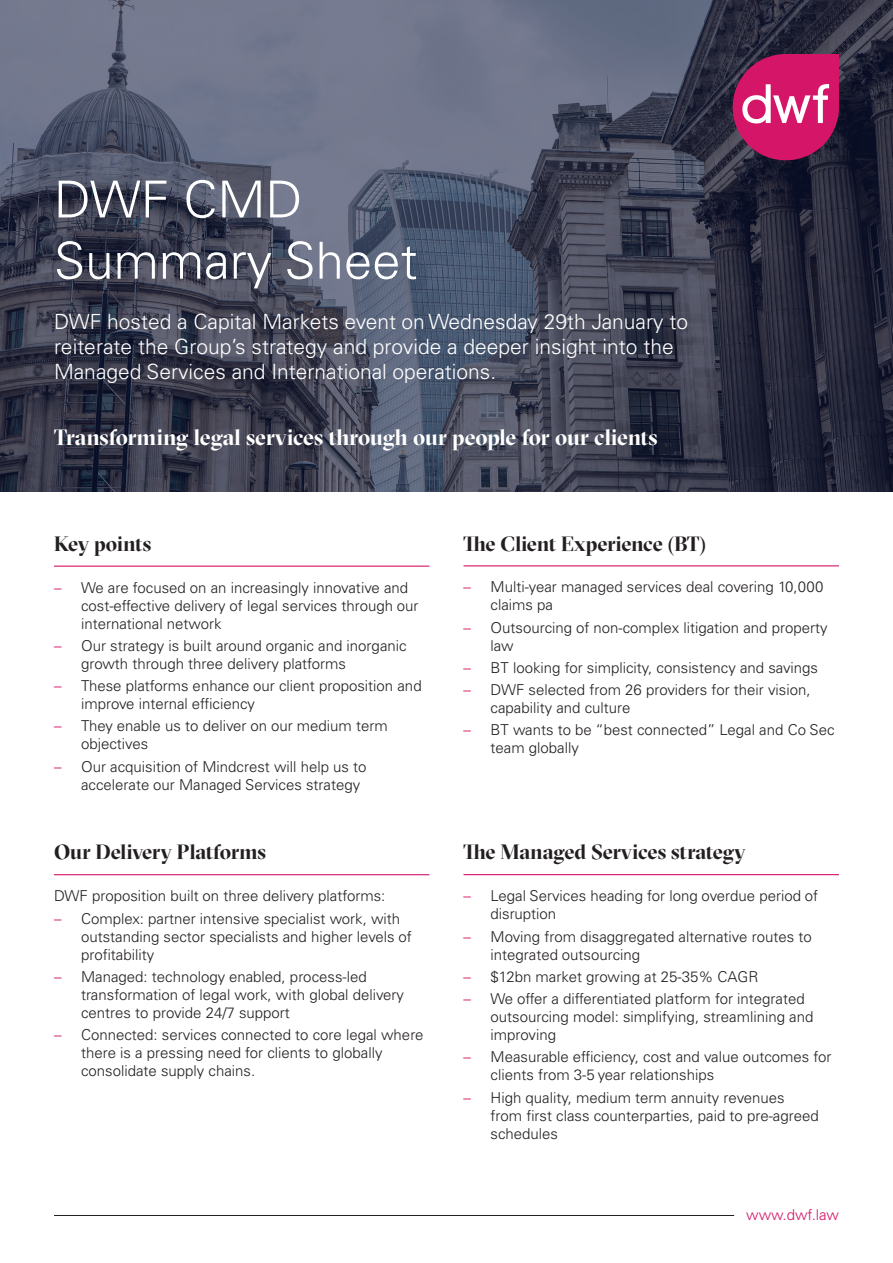
<style>
.page{position:relative;width:893px;height:1263px;background:#fff}
.page>*{position:absolute;margin:0;border:0;box-sizing:border-box;transform-origin:0 0}
.t1{font:300 51px/61.2px "Univers LT Pro 45";color:#fff}
.t2{font:700 22.5px "GT Sectra Display";letter-spacing:-.01em;color:#fff}
.t3{font:300 21px/25.2px "Univers LT Pro 45";color:#fff}
.t4{font:700 21px "GT Sectra Display";letter-spacing:-.01em;color:#231f20}
.t5{font:300 15px/18px "Univers LT Pro 45";color:#231f20}
.t6{font:300 15px "Univers LT Pro 45";color:#d51567}
.s1{color:#d51567}
</style>
<div class="page">
<svg style="left:0;top:0;width:893px;height:491px;background:#474c5f"></svg>
<hr style="left:54px;top:566px;width:375px;height:1px;background:#d51567">
<hr style="left:54px;top:874px;width:375px;height:1px;background:#d51567">
<hr style="left:463px;top:874px;width:376px;height:1px;background:#d51567">
<hr style="left:463px;top:565px;width:376px;height:1px;background:#d51567">
<svg style="left:733px;top:54px;width:106px;height:106px;background:#be3170"></svg>
<hr style="left:54px;top:1215px;width:680px;height:1px;background:#231f20">
<h1 class="t1" style="left:54px;top:167px;width:365px">DWF CMD<br>Summary Sheet</h1>
<h3 class="t3" style="left:54px;top:308px;width:636px">DWF hosted a Capital Markets event on Wednesday 29th January to reiterate the Group’s strategy and provide a deeper insight into the<br>Managed Services and International operations.</h3>
<h2 class="t2" style="left:54px;top:424px;width:605px">Transforming legal services through our people for our clients</h2>
<h3 class="t4" style="left:54px;top:531px;width:99px">Key points</h3>
<p class="t5" style="left:81px;top:578px;width:339px;text-indent:-27px"><span class="s1">–</span> We are focused on an increasingly innovative and cost-effective delivery of legal services through our international network</p>
<p class="t5" style="left:81px;top:636px;width:327px;text-indent:-27px"><span class="s1">–</span> Our strategy is built around organic and inorganic growth through three delivery platforms</p>
<p class="t5" style="left:81px;top:676px;width:342px;text-indent:-27px"><span class="s1">–</span> These platforms enhance our client proposition and improve internal efficiency</p>
<p class="t5" style="left:81px;top:717px;width:308px;text-indent:-27px"><span class="s1">–</span> They enable us to deliver on our medium term objectives</p>
<p class="t5" style="left:81px;top:757px;width:287px;text-indent:-27px"><span class="s1">–</span> Our acquisition of Mindcrest will help us to accelerate our Managed Services strategy</p>
<h3 class="t4" style="left:54px;top:839px;width:214px">Our Delivery Platforms</h3>
<p class="t5" style="left:54px;top:887px;width:333px">DWF proposition built on three delivery platforms:</p>
<p class="t5" style="left:81px;top:909px;width:332px;text-indent:-27px"><span class="s1">–</span> Complex: partner intensive specialist work, with outstanding sector specialists and higher levels of profitability</p>
<p class="t5" style="left:81px;top:967px;width:325px;text-indent:-27px"><span class="s1">–</span> Managed: technology enabled, process-led transformation of legal work, with global delivery centres to provide 24/7 support</p>
<p class="t5" style="left:81px;top:1025px;width:344px;text-indent:-27px"><span class="s1">–</span> Connected: services connected to core legal where there is a pressing need for clients to globally consolidate supply chains.</p>
<h3 class="t4" style="left:463px;top:531px;width:244px">The Client Experience (BT)</h3>
<p class="t5" style="left:490px;top:577px;width:334px;text-indent:-27px"><span class="s1">–</span> Multi-year managed services deal covering 10,000 claims pa</p>
<p class="t5" style="left:490px;top:618px;width:339px;text-indent:-27px"><span class="s1">–</span> Outsourcing of non-complex litigation and property law</p>
<p class="t5" style="left:463px;top:658px;width:356px"><span class="s1">–</span> BT looking for simplicity, consistency and savings</p>
<p class="t5" style="left:490px;top:680px;width:322px;text-indent:-27px"><span class="s1">–</span> DWF selected from 26 providers for their vision, capability and culture</p>
<p class="t5" style="left:490px;top:720px;width:346px;text-indent:-27px"><span class="s1">–</span> BT wants to be “best connected” Legal and Co Sec team globally</p>
<h3 class="t4" style="left:463px;top:839px;width:284px">The Managed Services strategy</h3>
<p class="t5" style="left:490px;top:886px;width:329px;text-indent:-27px"><span class="s1">–</span> Legal Services heading for long overdue period of disruption</p>
<p class="t5" style="left:490px;top:927px;width:323px;text-indent:-27px"><span class="s1">–</span> Moving from disaggregated alternative routes to integrated outsourcing</p>
<p class="t5" style="left:463px;top:967px;width:296px"><span class="s1">–</span> $12bn market growing at 25-35% CAGR</p>
<p class="t5" style="left:490px;top:989px;width:324px;text-indent:-27px"><span class="s1">–</span> We offer a differentiated platform for integrated outsourcing model: simplifying, streamlining and improving</p>
<p class="t5" style="left:490px;top:1047px;width:343px;text-indent:-27px"><span class="s1">–</span> Measurable efficiency, cost and value outcomes for clients from 3-5 year relationships</p>
<p class="t5" style="left:490px;top:1088px;width:330px;text-indent:-27px"><span class="s1">–</span> High quality, medium term annuity revenues from first class counterparties, paid to pre-agreed schedules</p>
<p class="t6" style="left:746px;top:1205px;width:94px">www.dwf.law</p>
</div>
